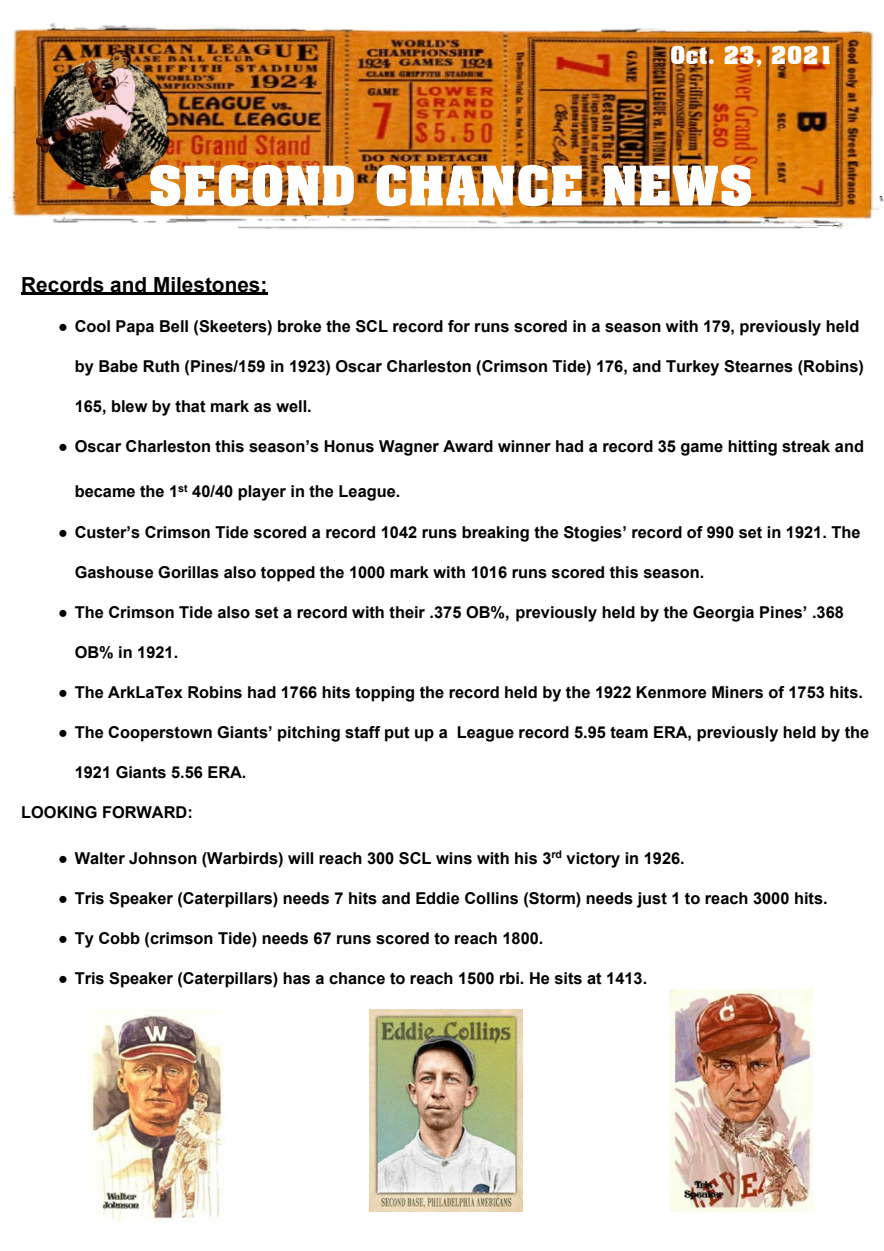
<style>
.page{position:relative;width:884px;height:1251px;background:#fff}
.page>*{position:absolute;margin:0;border:0;box-sizing:border-box;transform-origin:0 0}
.t1{font:700 53.4px "Aachen BT";color:#fff}
.t2{font:700 23.7px "Aachen BT";color:#fff}
.t3{font:700 20.85px "Arial";color:#000}
.t4{font:700 16.35px "Arial";color:#000}
.s1{font-family:"Times New Roman"}
</style>
<div class="page">
<img style="left:10px;top:22px;width:874px;height:207px">
<img style="left:36px;top:50px;width:134px;height:152px">
<hr style="left:21px;top:293px;width:246px;height:2px;background:#000">
<img style="left:369px;top:1009px;width:154px;height:202px">
<img style="left:89px;top:1009px;width:135px;height:211px">
<img style="left:671px;top:989px;width:142px;height:222px">
<h2 class="t2" style="left:670px;top:46px;width:166px">Oct. 23, 2021</h2>
<h1 class="t1" style="left:148px;top:165px;width:606px">SECOND CHANCE NEWS</h1>
<p class="t3" style="left:21px;top:276px;width:248px">Records and Milestones:</p>
<p class="t4" style="left:58px;top:320px;width:803px"><span class="s1">●</span> Cool Papa Bell (Skeeters) broke the SCL record for runs scored in a season with 179, previously held</p>
<p class="t4" style="left:75px;top:360px;width:791px">by Babe Ruth (Pines/159 in 1923) Oscar Charleston (Crimson Tide) 176, and Turkey Stearnes (Robins)</p>
<p class="t4" style="left:75px;top:400px;width:239px">165, blew by that mark as well.</p>
<p class="t4" style="left:58px;top:440px;width:807px"><span class="s1">●</span> Oscar Charleston this season’s Honus Wagner Award winner had a record 35 game hitting streak and</p>
<p class="t4" style="left:75px;top:485px;width:327px">became the 1<sup>st</sup> 40/40 player in the League.</p>
<p class="t4" style="left:58px;top:525px;width:804px"><span class="s1">●</span> Custer’s Crimson Tide scored a record 1042 runs breaking the Stogies’ record of 990 set in 1921. The</p>
<p class="t4" style="left:75px;top:565px;width:631px">Gashouse Gorillas also topped the 1000 mark with 1016 runs scored this season.</p>
<p class="t4" style="left:58px;top:605px;width:787px"><span class="s1">●</span> The Crimson Tide also set a record with their .375 OB%, previously held by the Georgia Pines’ .368</p>
<p class="t4" style="left:75px;top:646px;width:105px">OB% in 1921.</p>
<p class="t4" style="left:58px;top:686px;width:806px"><span class="s1">●</span> The ArkLaTex Robins had 1766 hits topping the record held by the 1922 Kenmore Miners of 1753 hits.</p>
<p class="t4" style="left:58px;top:726px;width:813px"><span class="s1">●</span> The Cooperstown Giants’ pitching staff put up a League record 5.95 team ERA, previously held by the</p>
<p class="t4" style="left:75px;top:766px;width:173px">1921 Giants 5.56 ERA.</p>
<p class="t4" style="left:21px;top:806px;width:173px">LOOKING FORWARD:</p>
<p class="t4" style="left:58px;top:851px;width:628px"><span class="s1">●</span> Walter Johnson (Warbirds) will reach 300 SCL wins with his 3<sup>rd</sup> victory in 1926.</p>
<p class="t4" style="left:58px;top:891px;width:771px"><span class="s1">●</span> Tris Speaker (Caterpillars) needs 7 hits and Eddie Collins (Storm) needs just 1 to reach 3000 hits.</p>
<p class="t4" style="left:58px;top:931px;width:487px"><span class="s1">●</span> Ty Cobb (crimson Tide) needs 67 runs scored to reach 1800.</p>
<p class="t4" style="left:58px;top:971px;width:591px"><span class="s1">●</span> Tris Speaker (Caterpillars) has a chance to reach 1500 rbi. He sits at 1413.</p>
</div>
